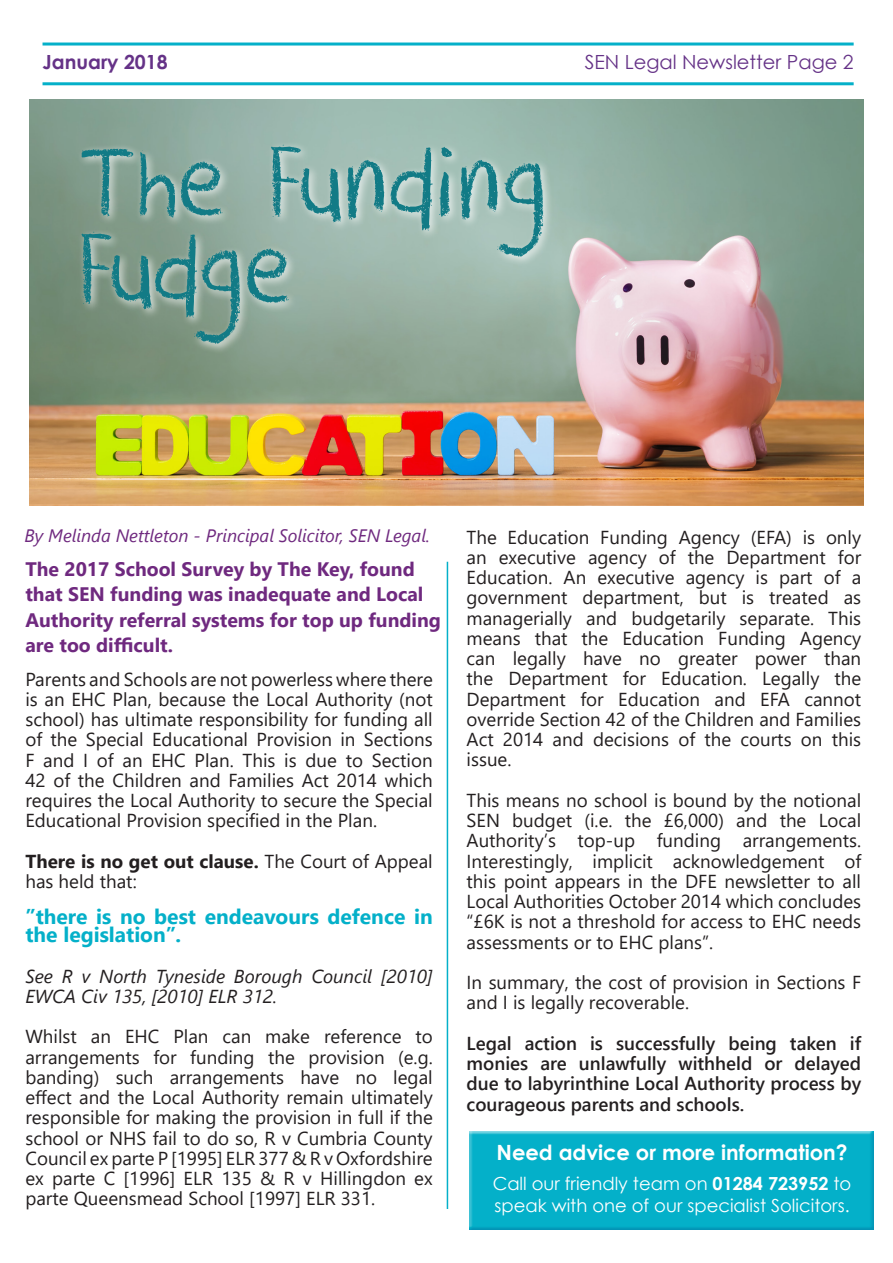
<style>
.page{position:relative;width:893px;height:1263px;background:#fff}
.page>*{position:absolute;margin:0;border:0;box-sizing:border-box;transform-origin:0 0}
.t1{font:111px "DK Crayon Crumble";color:#127b86}
.t2{font:700 21px/18px "Segoe UI";color:#04b0c9}
.t3{font:700 21px "Century Gothic";color:#fff}
.t4{font:700 19.5px/25.5px "Segoe UI";color:#6f297f}
.t5{font:19.5px "Century Gothic";color:#653287}
.t6{font:700 19.5px "Century Gothic";color:#653287}
.t7{font:18.75px/20.2px "Segoe UI";color:#231f20;text-align:justify}
.t8{font:600 18.75px/20.2px "Segoe UI";color:#231f20;text-align:justify}
.t9{font:italic 18.75px/20.2px "Segoe UI";color:#231f20}
.t10{font:18px/21.6px "Century Gothic";color:#fff}
.t11{font:italic 18px "Segoe UI";color:#6f297f}
.s1{font-weight:700}
</style>
<div class="page">
<hr style="left:43px;top:43px;width:811px;height:3px;background:#04b0c9">
<hr style="left:43px;top:82px;width:811px;height:3px;background:#04b0c9">
<hr style="left:447px;top:562px;width:1px;height:647px;background:#04b0c9">
<div style="left:467px;top:1130px;width:407px;height:101px;background:#653287;opacity:.21"></div>
<img style="left:30px;top:99px;width:833px;height:406px">
<div style="left:77px;top:141px;width:477px;height:214px;background:#fff;opacity:.75"></div>
<p class="t6" style="left:43px;top:47px;width:127px">January 2018</p>
<p class="t5" style="left:585px;top:49px;width:270px">SEN Legal Newsletter Page 2</p>
<p class="t1" style="left:78px;top:117px;width:471px">The Funding</p>
<p class="t1" style="left:78px;top:204px;width:215px">Fudge</p>
<p class="t11" style="left:24px;top:521px;width:407px">By Melinda Nettleton - Principal Solicitor, SEN Legal.</p>
<p class="t4" style="left:25px;top:555px;width:417px">The 2017 School Survey by The Key, found that SEN funding was inadequate and Local Authority referral systems for top up funding are too difficult.</p>
<p class="t7" style="left:25px;top:667px;width:409px">Parents and Schools are not powerless where there is an EHC Plan, because the Local Authority (not school) has ultimate responsibility for funding all of the Special Educational Provision in Sections F and I of an EHC Plan. This is due to Section 42 of the Children and Families Act 2014 which requires the Local Authority to secure the Special Educational Provision specified in the Plan.</p>
<p class="t7" style="left:25px;top:849px;width:409px"><span class="s1">There is no get out clause.</span> The Court of Appeal has held that:</p>
<p class="t2" style="left:25px;top:906px;width:409px">”there is no best endeavours defence in the legislation”.</p>
<p class="t9" style="left:25px;top:964px;width:409px">See R v North Tyneside Borough Council [2010]<br>EWCA Civ 135, [2010] ELR 312.</p>
<p class="t7" style="left:25px;top:1025px;width:409px">Whilst an EHC Plan can make reference to arrangements for funding the provision (e.g. banding) such arrangements have no legal effect and the Local Authority remain ultimately responsible for making the provision in full if the school or NHS fail to do so, R v Cumbria County Council ex parte P [1995] ELR 377 &amp; R v Oxfordshire ex parte C [1996] ELR 135 &amp; R v Hillingdon ex parte Queensmead School [1997] ELR 331.</p>
<p class="t7" style="left:467px;top:525px;width:396px">The Education Funding Agency (EFA) is only an executive agency of the Department for Education. An executive agency is part of a government department, but is treated as managerially and budgetarily separate. This means that the Education Funding Agency can legally have no greater power than the Department for Education. Legally the Department for Education and EFA cannot override Section 42 of the Children and Families Act 2014 and decisions of the courts on this issue.</p>
<p class="t7" style="left:467px;top:788px;width:396px">This means no school is bound by the notional SEN budget (i.e. the £6,000) and the Local Authority’s top-up funding arrangements.<br>Interestingly, implicit acknowledgement of this point appears in the DFE newsletter to all Local Authorities October 2014 which concludes “£6K is not a threshold for access to EHC needs assessments or to EHC plans”.</p>
<p class="t7" style="left:467px;top:970px;width:396px">In summary, the cost of provision in Sections F and I is legally recoverable.</p>
<p class="t8" style="left:467px;top:1031px;width:396px">Legal action is successfully being taken if monies are unlawfully withheld or delayed due to labyrinthine Local Authority process by courageous parents and schools.</p>
<p class="t3" style="left:496px;top:1136px;width:353px">Need advice or more information?</p>
<p class="t10" style="left:493px;top:1173px;width:360px">Call our friendly team on <span class="s1">01284 723952</span> to speak with one of our specialist Solicitors.</p>
</div>
